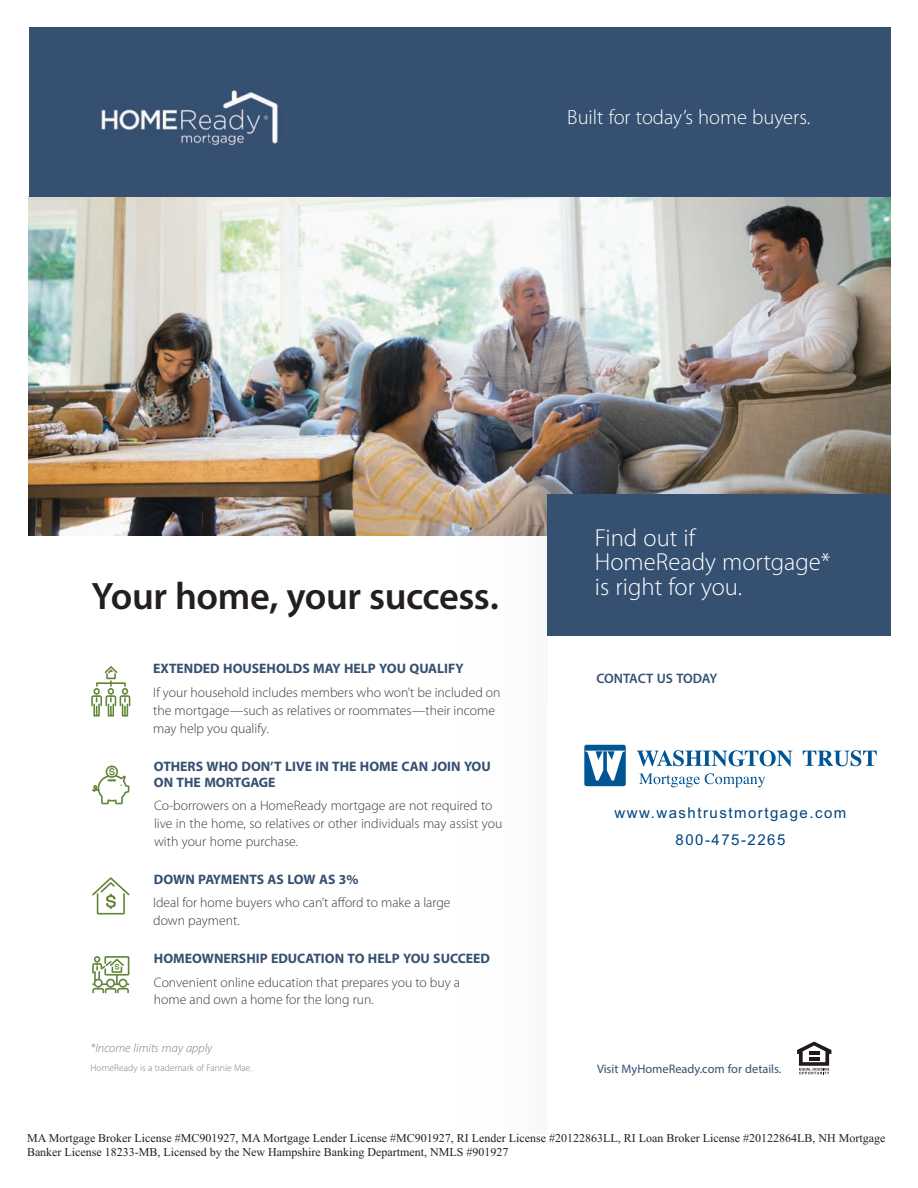
<style>
.page{position:relative;width:918px;height:1188px;background:#fff}
.page>*{position:absolute;margin:0;border:0;box-sizing:border-box;transform-origin:0 0}
.t1{font:600 38.4px "Myriad Pro";letter-spacing:-.01em;color:#231f20}
.t2{font:300 24.75px/24.8px "Myriad Pro";color:#fff}
.t3{font:300 20.55px "Myriad Pro";color:#fff}
.t4{font:15px/27px "Arial";letter-spacing:.1em;color:#01457f;text-align:center}
.t5{font:300 13.65px/17.9px "Myriad Pro";color:#3b3a3b}
.t6{font:700 13.65px/16.5px "Myriad Pro";color:#355071}
.t7{font:600 13.65px "Myriad Pro";letter-spacing:-.02em;color:#355071}
.t8{font:12.3px "Myriad Pro";color:#355071}
.t9{font:italic 300 12.3px "Myriad Pro";color:#7e7e82}
.t10{font:12px/14.4px "Times New Roman";color:#231f20}
.t11{font:300 9.6px "Myriad Pro";color:#7e7e82}
</style>
<div class="page">
<svg style="left:91px;top:666px;width:39px;height:51px"></svg>
<svg style="left:92px;top:877px;width:38px;height:38px"></svg>
<svg style="left:92px;top:765px;width:38px;height:39px"></svg>
<svg style="left:92px;top:956px;width:38px;height:37px"></svg>
<svg style="left:799px;top:1041px;width:33px;height:34px"></svg>
<svg style="left:797px;top:1042px;width:34px;height:32px"></svg>
<hr style="left:809px;top:1051px;width:10px;height:4px;background:#201a1a">
<hr style="left:809px;top:1057px;width:10px;height:4px;background:#201a1a">
<img style="left:29px;top:197px;width:862px;height:339px">
<div style="left:29px;top:27px;width:862px;height:170px;background:#355071"></div>
<div style="left:547px;top:495px;width:344px;height:141px;background:#355071"></div>
<img style="left:101px;top:90px;width:177px;height:56px">
<div style="left:584px;top:745px;width:42px;height:41px;background:#005595;border-radius:2px"></div>
<svg style="left:585px;top:751px;width:40px;height:29px"></svg>
<svg style="left:637px;top:750px;width:155px;height:16px"></svg>
<svg style="left:803px;top:750px;width:74px;height:16px"></svg>
<svg style="left:639px;top:773px;width:126px;height:14px"></svg>
<h3 class="t3" style="left:567px;top:109px;width:245px">Built for today’s home buyers.</h3>
<h1 class="t1" style="left:92px;top:582px;width:409px">Your home, your success.</h1>
<p class="t6" style="left:153px;top:661px;width:312px">EXTENDED HOUSEHOLDS MAY HELP YOU QUALIFY</p>
<p class="t5" style="left:153px;top:684px;width:349px">If your household includes members who won’t be included on the mortgage—such as relatives or roommates—their income may help you qualify.</p>
<p class="t6" style="left:154px;top:759px;width:338px">OTHERS WHO DON’T LIVE IN THE HOME CAN JOIN YOU<br>ON THE MORTGAGE</p>
<p class="t5" style="left:154px;top:798px;width:350px">Co-borrowers on a HomeReady mortgage are not required to live in the home, so relatives or other individuals may assist you with your home purchase.</p>
<p class="t6" style="left:154px;top:872px;width:206px">DOWN PAYMENTS AS LOW AS 3%</p>
<p class="t5" style="left:153px;top:894px;width:299px">Ideal for home buyers who can’t afford to make a large down payment.</p>
<p class="t6" style="left:154px;top:951px;width:338px">HOMEOWNERSHIP EDUCATION TO HELP YOU SUCCEED</p>
<p class="t5" style="left:154px;top:974px;width:308px">Convenient online education that prepares you to buy a home and own a home for the long run.</p>
<h2 class="t2" style="left:595px;top:527px;width:237px">Find out if<br>HomeReady mortgage* is right for you.</h2>
<p class="t7" style="left:597px;top:673px;width:122px">CONTACT US TODAY</p>
<p class="t4" style="left:615px;top:799px;width:233px">www.washtrustmortgage.com<br>800-475-2265</p>
<p class="t9" style="left:91px;top:1043px;width:123px">*Income limits may apply</p>
<p class="t11" style="left:91px;top:1064px;width:163px">HomeReady is a trademark of Fannie Mae.</p>
<p class="t8" style="left:597px;top:1064px;width:186px">Visit MyHomeReady.com for details.</p>
<p class="t10" style="left:27px;top:1130px;width:860px">MA Mortgage Broker License #MC901927, MA Mortgage Lender License #MC901927, RI Lender License #20122863LL, RI Loan Broker License #20122864LB, NH Mortgage<br>Banker License 18233-MB, Licensed by the New Hampshire Banking Department, NMLS #901927</p>
</div>
